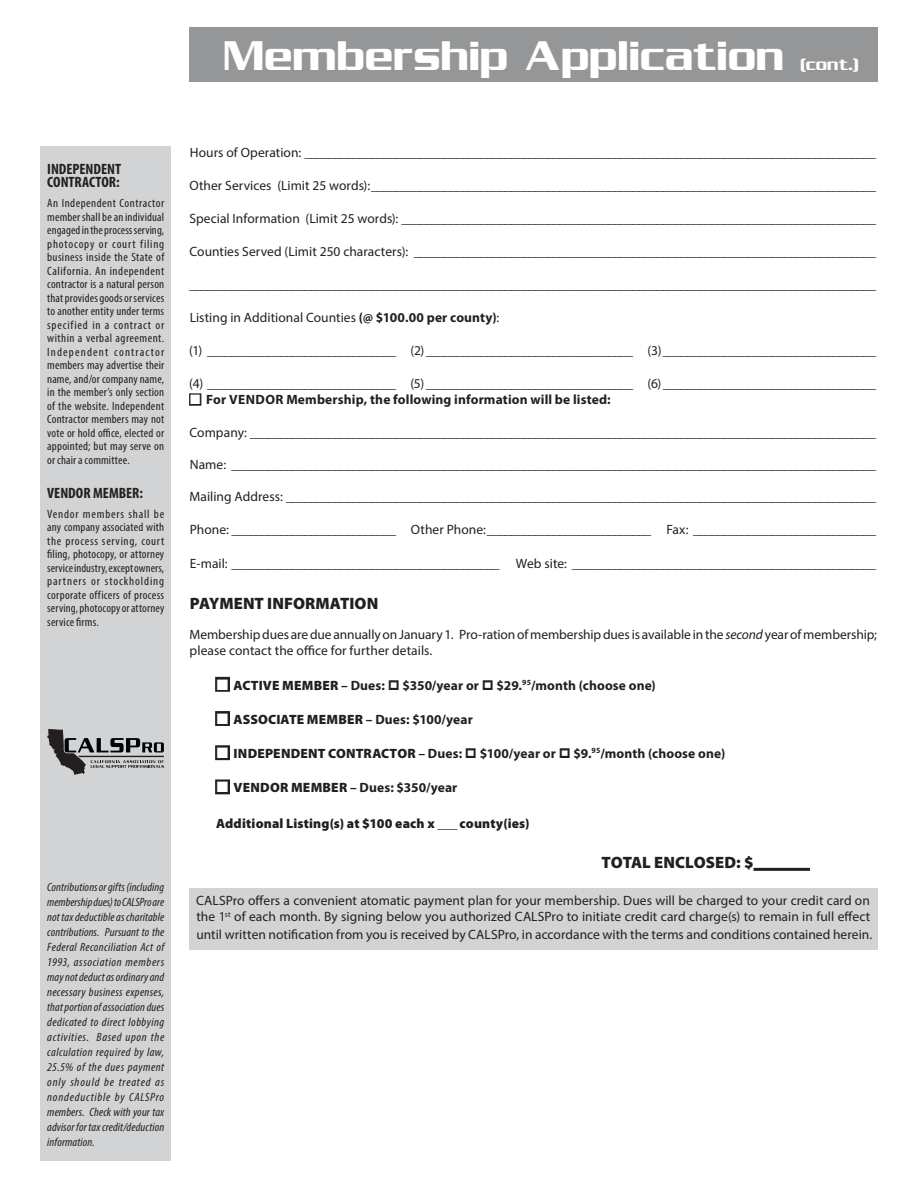
<style>
.page{position:relative;width:918px;height:1188px;background:#fff}
.page>*{position:absolute;margin:0;border:0;box-sizing:border-box;transform-origin:0 0}
.t1{font:45px "Serpentine Sans ICG";letter-spacing:-.005em;color:#fff}
.t2{font:18px "Serpentine Sans ICG";color:#fff}
.t3{font:900 16.5px "Myriad Pro";color:#231f20}
.t4{font:700 condensed 15px "Myriad Pro";color:#231f20}
.t5{font:13.5px/16.2px "Myriad Pro";color:#231f20}
.t6{font:700 13.5px "Myriad Pro";letter-spacing:.01em;color:#231f20}
.t7{font:900 13.5px "Myriad Pro";letter-spacing:.015em;color:#231f20}
.t8{font:condensed 12px/13.5px "Myriad Pro";letter-spacing:.015em;color:#231f20;text-align:justify;scale:1.04 1}
.t9{font:italic condensed 12px/15px "Myriad Pro";letter-spacing:.01em;color:#231f20;text-align:justify}
.t10{font:condensed 12px/13.5px "Myriad Pro";letter-spacing:.015em;color:#231f20;text-align:justify;scale:1.05 1}
.s1{font-weight:700}
.s2{color:#fff}
.s3{font-style:italic}
.s4{font-weight:900}
</style>
<div class="page">
<hr style="left:754px;top:868px;width:56px;height:3px;background:#231f20">
<div style="left:189px;top:888px;width:689px;height:62px;background:#d1d3d4"></div>
<div style="left:189px;top:393px;width:12px;height:13px;border:3px solid #231f20"></div>
<div style="left:215px;top:677px;width:15px;height:15px;border:4px solid #231f20"></div>
<div style="left:215px;top:711px;width:15px;height:15px;border:4px solid #231f20"></div>
<div style="left:215px;top:745px;width:15px;height:15px;border:4px solid #231f20"></div>
<div style="left:215px;top:779px;width:15px;height:15px;border:4px solid #231f20"></div>
<div style="left:189px;top:27px;width:689px;height:55px;background:#949698"></div>
<div style="left:40px;top:147px;width:131px;height:1014px;background:#d1d3d4"></div>
<svg style="left:47px;top:729px;width:117px;height:46px"></svg>
<p class="t1" style="left:223px;top:30px;width:563px">Membership Application</p>
<p class="t2" style="left:800px;top:54px;width:60px">(cont.)</p>
<p class="t4" style="left:47px;top:159px;width:75px">INDEPENDENT</p>
<p class="t4" style="left:47px;top:173px;width:74px">CONTRACTOR:</p>
<p class="t8" style="left:47px;top:196px;width:114px">An Independent Contractor member shall be an individual engaged in the process serving, photocopy or court filing business inside the State of California. An independent contractor is a natural person that provides goods or services to another entity under terms specified in a contract or within a verbal agreement.<br>Independent contractor members may advertise their name, and/or company name, in the member’s only section of the website. Independent Contractor members may not vote or hold office, elected or appointed; but may serve on or chair a committee.</p>
<p class="t4" style="left:47px;top:483px;width:97px">VENDOR MEMBER:</p>
<p class="t10" style="left:47px;top:507px;width:113px">Vendor members shall be any company associated with the process serving, court filing, photocopy, or attorney service industry, except owners, partners or stockholding corporate officers of process serving, photocopy or attorney service firms.</p>
<p class="t9" style="left:47px;top:879px;width:119px">Contributions or gifts (including membership dues) to CALSPro are not tax deductible as charitable contributions. Pursuant to the Federal Reconciliation Act of 1993, association members may not deduct as ordinary and necessary business expenses, that portion of association dues dedicated to direct lobbying activities. Based upon the calculation required by law, 25.5% of the dues payment only should be treated as nondeductible by CALSPro members. Check with your tax advisor for tax credit/deduction information.</p>
<p class="t5" style="left:190px;top:144px;width:688px">Hours of Operation: ______________________________________________________________________________________________</p>
<p class="t5" style="left:189px;top:177px;width:688px">Other Services (Limit 25 words):___________________________________________________________________________________</p>
<p class="t5" style="left:189px;top:210px;width:688px">Special Information (Limit 25 words): ______________________________________________________________________________</p>
<p class="t5" style="left:189px;top:243px;width:688px">Counties Served (Limit 250 characters): ____________________________________________________________________________</p>
<p class="t5" style="left:189px;top:276px;width:689px">_________________________________________________________________________________________________________________</p>
<p class="t5" style="left:190px;top:309px;width:311px">Listing in Additional Counties <span class="s1">(@ $100.00 per county)</span>:</p>
<p class="t5" style="left:189px;top:342px;width:688px">(1) _______________________________ (2) __________________________________ (3)___________________________________</p>
<p class="t5" style="left:189px;top:375px;width:688px">(4) _______________________________ (5) __________________________________ (6)___________________________________</p>
<p class="t6" style="left:190px;top:391px;width:422px"><span class="s2">■</span> For VENDOR Membership, the following information will be listed:</p>
<p class="t5" style="left:189px;top:424px;width:688px">Company: _______________________________________________________________________________________________________</p>
<p class="t5" style="left:190px;top:456px;width:688px">Name: __________________________________________________________________________________________________________</p>
<p class="t5" style="left:190px;top:489px;width:688px">Mailing Address: _________________________________________________________________________________________________</p>
<p class="t5" style="left:190px;top:521px;width:688px">Phone: ___________________________ Other Phone:___________________________ Fax: ______________________________</p>
<p class="t5" style="left:190px;top:555px;width:688px">E-mail: ____________________________________________ Web site: __________________________________________________</p>
<p class="t3" style="left:190px;top:594px;width:190px">PAYMENT INFORMATION</p>
<p class="t5" style="left:190px;top:626px;width:689px">Membership dues are due annually on January 1. Pro-ration of membership dues is available in the <span class="s3">second</span> year of membership; please contact the office for further details.</p>
<p class="t7" style="left:217px;top:677px;width:170px"><span class="s2">■</span> ACTIVE MEMBER <span class="s1">– Dues:</span></p>
<p class="t6" style="left:402px;top:676px;width:78px">$350/year or</p>
<p class="t6" style="left:497px;top:676px;width:161px">$29.<sup>95</sup>/month (choose one)</p>
<p class="t7" style="left:217px;top:711px;width:257px"><span class="s2">■</span> ASSOCIATE MEMBER <span class="s1">– Dues: $100/year</span></p>
<p class="t7" style="left:217px;top:746px;width:247px"><span class="s2">■</span> INDEPENDENT CONTRACTOR <span class="s1">– Dues:</span></p>
<p class="t6" style="left:480px;top:745px;width:78px">$100/year or</p>
<p class="t6" style="left:573px;top:745px;width:153px">$9.<sup>95</sup>/month (choose one)</p>
<p class="t6" style="left:217px;top:779px;width:242px"><span class="s2">■</span> <span class="s4">VENDOR MEMBER</span> – Dues: $350/year</p>
<p class="t7" style="left:216px;top:816px;width:315px">Additional Listing(s) at $100 each x ___ county(ies)</p>
<p class="t3" style="left:602px;top:853px;width:206px">TOTAL ENCLOSED: $ ______</p>
<p class="t5" style="left:196px;top:892px;width:676px">CALSPro offers a convenient atomatic payment plan for your membership. Dues will be charged to your credit card on the 1<sup>st</sup> of each month. By signing below you authorized CALSPro to initiate credit card charge(s) to remain in full effect</p>
<p class="t5" style="left:196px;top:926px;width:677px">until written notification from you is received by CALSPro, in accordance with the terms and conditions contained herein.</p>
</div>
